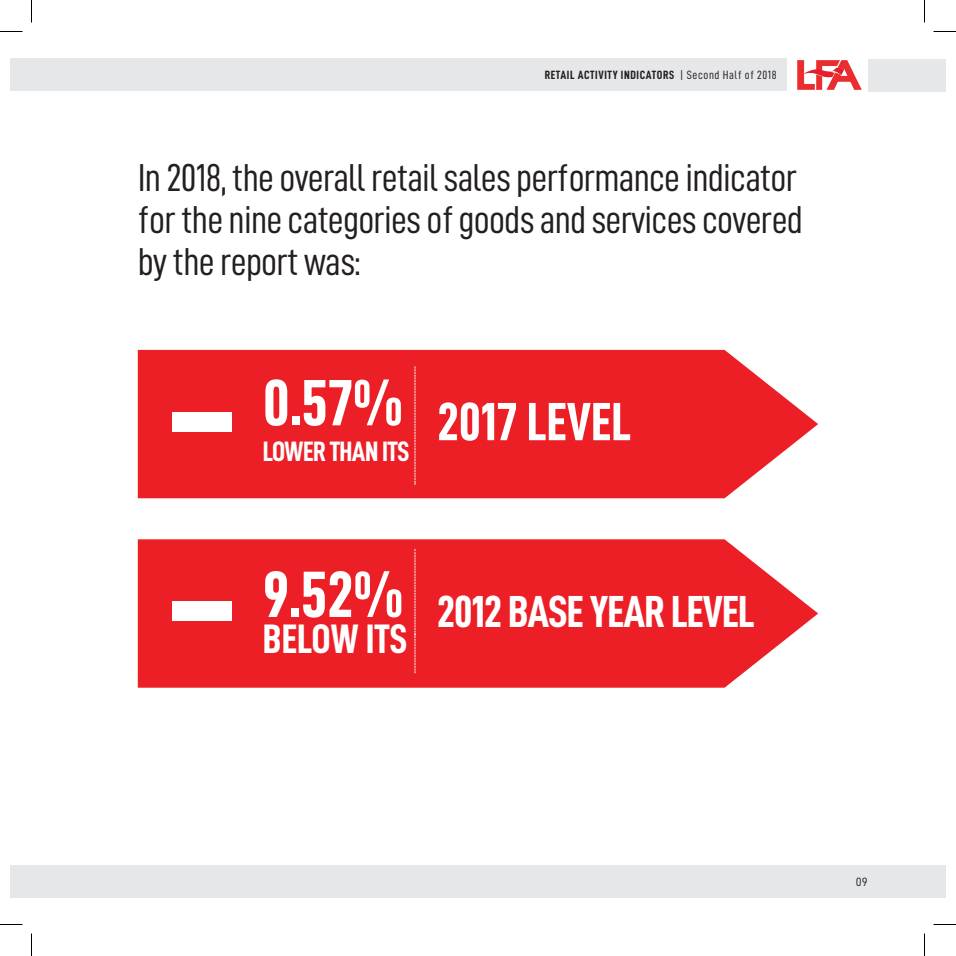
<style>
.page{position:relative;width:956px;height:956px;background:#fff}
.page>*{position:absolute;margin:0;border:0;box-sizing:border-box;transform-origin:0 0}
.t1{font:65.7px "D DIN Condensed Bold";color:#fff}
.t2{font:54px "D DIN Condensed Bold";color:#fff}
.t3{font:45px "D DIN Condensed Bold";letter-spacing:-.02em;color:#fff}
.t4{font:41.25px "D DIN Condensed Bold";color:#fff}
.Graph_Ttiles{font:39px/42px "D DIN Condensed";letter-spacing:-.02em;color:#231f20}
.t5{font:28.2px "D DIN Condensed Bold";letter-spacing:-.02em;color:#fff}
.t6{font:12px "D DIN Condensed Bold";letter-spacing:.05em;color:#231f20}
.t7{font:12px "D DIN";color:#231f20}
.s1{font-family:"D DIN Condensed"}
</style>
<div class="page">
<div style="left:10px;top:59px;width:777px;height:32px;background:#e6e7e9"></div>
<div style="left:868px;top:59px;width:78px;height:32px;background:#e6e7e9"></div>
<div style="left:10px;top:865px;width:936px;height:32px;background:#e6e7e9"></div>
<svg style="left:797px;top:60px;width:65px;height:30px"></svg>
<svg style="left:138px;top:539px;width:680px;height:149px;background:#ee2f36"></svg>
<svg style="left:138px;top:350px;width:680px;height:148px;background:#ee2e35"></svg>
<svg style="left:415px;top:367px;width:1px;height:118px"></svg>
<svg style="left:415px;top:549px;width:1px;height:124px"></svg>
<div style="left:172px;top:601px;width:59px;height:20px;background:#fff"></div>
<div style="left:172px;top:413px;width:59px;height:19px;background:#fff"></div>
<svg style="left:0;top:31px;width:22px;height:1px"></svg>
<svg style="left:933px;top:31px;width:23px;height:1px"></svg>
<svg style="left:0;top:924px;width:22px;height:1px"></svg>
<svg style="left:933px;top:924px;width:23px;height:1px"></svg>
<svg style="left:31px;top:0;width:1px;height:23px"></svg>
<svg style="left:31px;top:933px;width:1px;height:23px"></svg>
<svg style="left:924px;top:0;width:1px;height:23px"></svg>
<svg style="left:924px;top:933px;width:1px;height:23px"></svg>
<p class="t6" style="left:545px;top:68px;width:233px">RETAIL ACTIVITY INDICATORS <span class="s1">| Second Half of 2018</span></p>
<p class="Graph_Ttiles" style="left:138px;top:156px;width:667px">In 2018, the overall retail sales performance indicator for the nine categories of goods and services covered by the report was:</p>
<p class="t1" style="left:263px;top:367px;width:141px">0.57%</p>
<p class="t5" style="left:263px;top:436px;width:148px">LOWER THAN ITS</p>
<p class="t2" style="left:437px;top:392px;width:195px">2017 LEVEL</p>
<p class="t1" style="left:263px;top:558px;width:142px">9.52%</p>
<p class="t4" style="left:263px;top:616px;width:146px">BELOW ITS</p>
<p class="t3" style="left:437px;top:587px;width:319px">2012 BASE YEAR LEVEL</p>
<p class="t7" style="left:856px;top:875px;width:13px">09</p>
</div>
